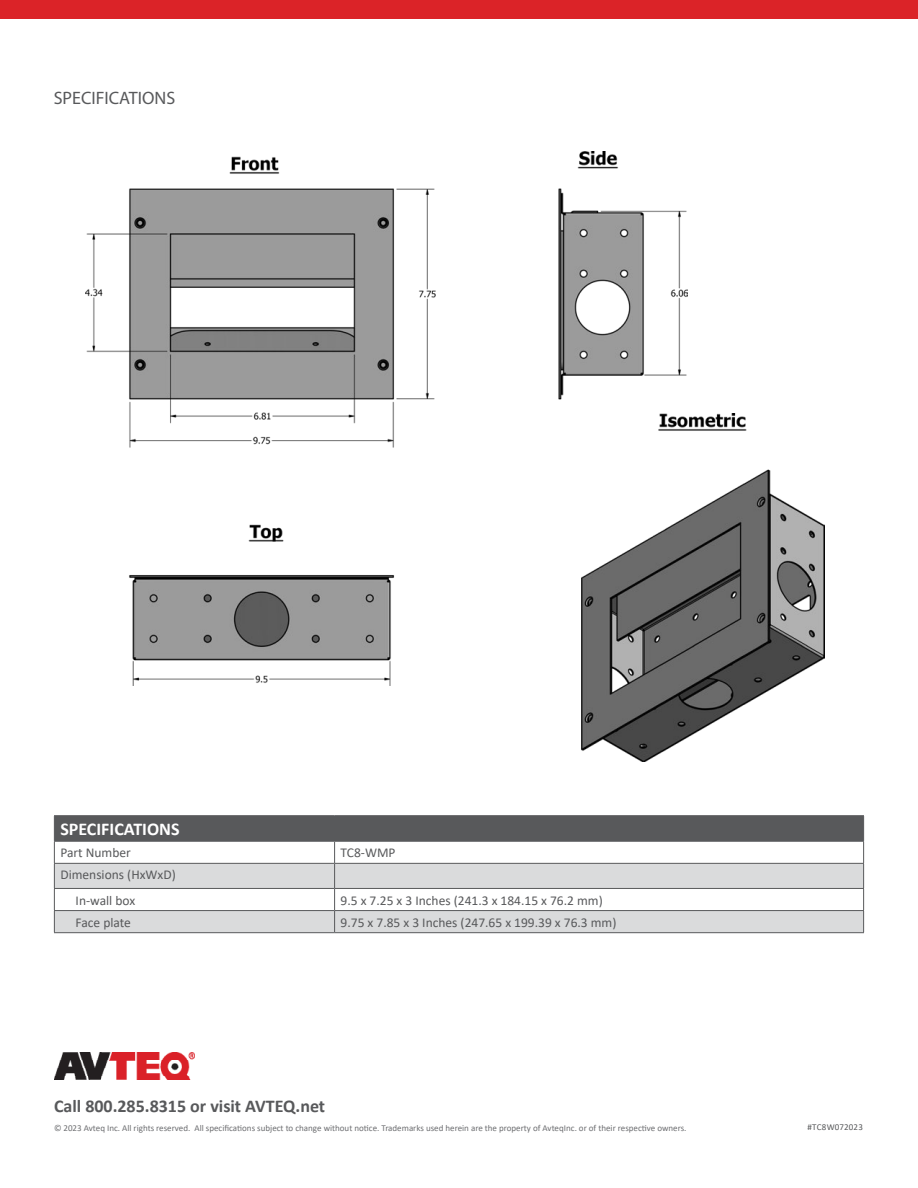
<style>
.page{position:relative;width:918px;height:1188px;background:#fff}
.page>*{position:absolute;margin:0;border:0;box-sizing:border-box;transform-origin:0 0}
.t1{font:700 18px "Calibri";color:#58595b}
.t2{font:18px "Myriad Pro";color:#58595b}
.t3{font:700 18px "Calibri";color:#fff}
.t4{font:13.5px/25px "Calibri";color:#58595b}
.t5{font:9px "Calibri";color:#6d6e71}
.t6{font:9px "Calibri";letter-spacing:.02em;color:#58595b}
</style>
<div class="page">
<img style="left:54px;top:1053px;width:140px;height:26px">
<img style="left:85px;top:151px;width:603px;height:535px">
<img style="left:581px;top:414px;width:244px;height:348px">
<hr style="left:54px;top:932px;width:281px;height:1px;background:#58595b">
<hr style="left:335px;top:932px;width:529px;height:1px;background:#58595b">
<hr style="left:54px;top:815px;width:281px;height:1px;background:#58595b">
<hr style="left:335px;top:815px;width:529px;height:1px;background:#58595b">
<svg style="left:54px;top:816px;width:810px;height:116px"></svg>
<hr style="left:54px;top:841px;width:281px;height:1px;background:#58595b">
<hr style="left:335px;top:841px;width:529px;height:1px;background:#58595b">
<div style="left:0;top:0;width:918px;height:19px;background:#db2328"></div>
<h1 class="t2" style="left:54px;top:87px;width:123px">SPECIFICATIONS</h1>
<h1 class="t3" style="left:60px;top:817px;width:121px">SPECIFICATIONS</h1>
<h2 class="t4" style="left:60px;top:840px;width:72px">Part Number</h2>
<h2 class="t4" style="left:341px;top:840px;width:57px">TC8-WMP</h2>
<h2 class="t4" style="left:76px;top:862px;width:102px;text-indent:-15px">Dimensions (HxWxD)<br>In-wall box</h2>
<h2 class="t4" style="left:341px;top:887px;width:264px">9.5 x 7.25 x 3 Inches (241.3 x 184.15 x 76.2 mm)</h2>
<h2 class="t4" style="left:76px;top:909px;width:57px">Face plate</h2>
<h2 class="t4" style="left:341px;top:909px;width:277px">9.75 x 7.85 x 3 Inches (247.65 x 199.39 x 76.3 mm)</h2>
<h1 class="t1" style="left:54px;top:1093px;width:273px">Call 800.285.8315 or visit AVTEQ.net</h1>
<p class="t5" style="left:54px;top:1121px;width:634px">© 2023 Avteq Inc. All rights reserved. All specifications subject to change without notice. Trademarks used herein are the property of AvteqInc. or of their respective owners.</p>
<p class="t6" style="left:808px;top:1121px;width:57px">#TC8W072023</p>
</div>
